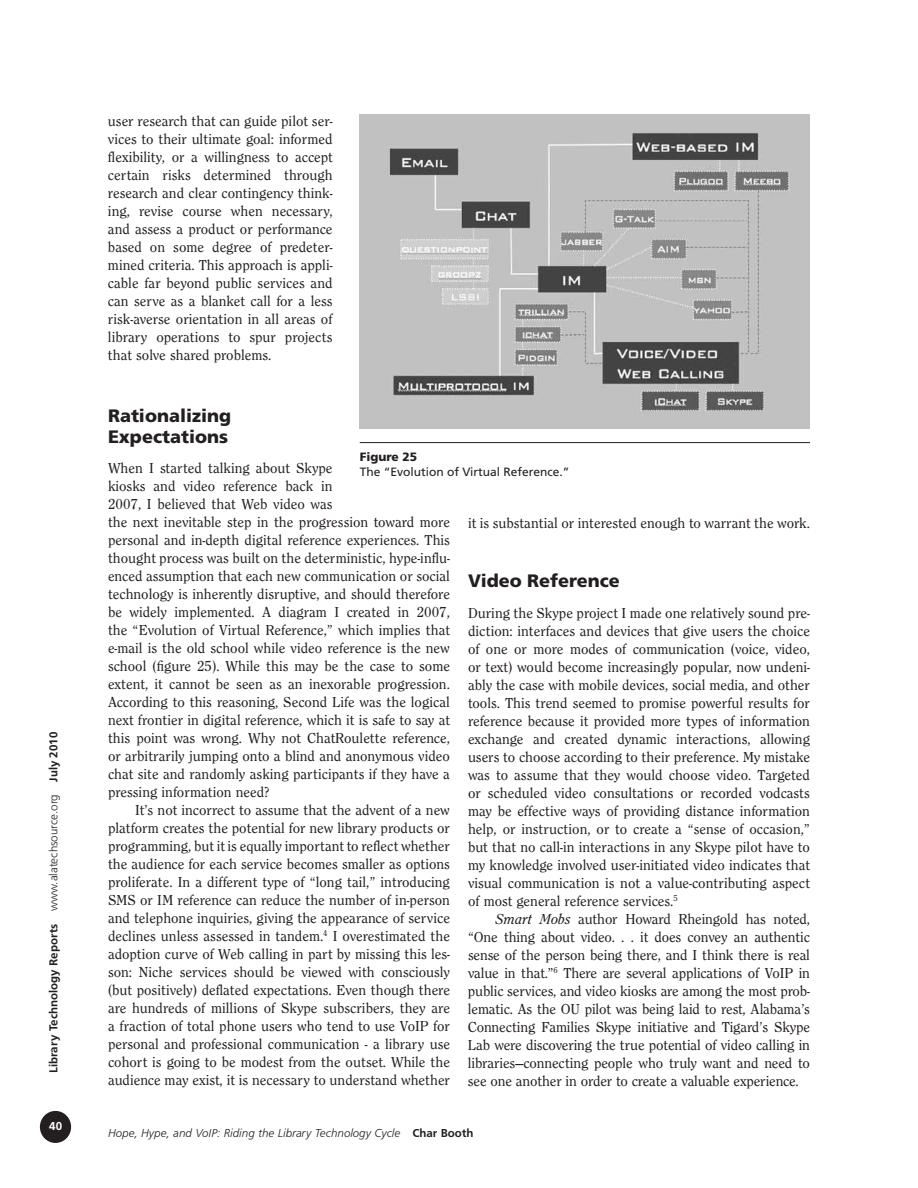
<style>
.page{position:relative;width:918px;height:1188px;background:#fff}
.page>*{position:absolute;margin:0;border:0;box-sizing:border-box;transform-origin:0 0}
.t1{font:900 18px/21px "Frutiger";color:#231f20}
.t2{font:15px/18px "Clearface Regular DTC";color:#231f20;text-align:justify}
.t3{font:12px "Frugal Sans Light Italic DTC";color:#231f20}
.t4{font:12px "Frugal Sans Bold DTC";color:#231f20}
.t5{font:12px "Frutiger";color:#231f20}
.t6{font:900 12px "Frutiger";color:#231f20}
.t7{font:12px "Frugal Sans Bold DTC";color:#fff}
.s1{font-family:"Frugal Sans Light DTC"}
.s2{font-family:"Clearface Regular Italic DTC"}
.s3{font-family:"Frugal Sans Bold DTC"}
</style>
<div class="page">
<div style="left:41px;top:1112px;width:29px;height:30px;background:#231f20;border-radius:50%"></div>
<div style="left:40px;top:1111px;width:31px;height:32px;border:2px solid #231f20;border-radius:50%"></div>
<img style="left:360px;top:114px;width:450px;height:315px">
<hr style="left:360px;top:442px;width:450px;height:1px;background:#231f20">
<p class="t4" style="left:47px;top:1073px;width:342px;rotate:-90deg">Library Technology Reports <span class="s1">www.alatechsource.org</span> July 2010</p>
<p class="t7" style="left:49px;top:1119px;width:14px">40</p>
<p class="t2" style="left:108px;top:112px;width:226px">user research that can guide pilot ser&shy;vices to their ultimate goal: informed flexibility, or a willingness to accept certain risks determined through research and clear contingency think&shy;ing, revise course when necessary, and assess a product or performance based on some degree of predeter&shy;mined criteria. This approach is appli&shy;cable far beyond public services and can serve as a blanket call for a less risk-averse orientation in all areas of library operations to spur projects that solve shared problems.</p>
<p class="t1" style="left:108px;top:405px;width:125px">Rationalizing<br>Expectations</p>
<p class="t2" style="left:108px;top:459px;width:344px;text-align:left">When I started talking about Skype<br>kiosks and video reference back in<br>2007, I believed that Web video was<br>the next inevitable step in the progression toward more personal and in-depth digital reference experiences. This thought process was built on the deterministic, hype-influ&shy;enced assumption that each new communication or social technology is inherently disruptive, and should therefore be widely implemented. A diagram I created in 2007, the “Evolution of Virtual Reference,” which implies that e-mail is the old school while video reference is the new school (figure 25). While this may be the case to some extent, it cannot be seen as an inexorable progression.<br>According to this reasoning, Second Life was the logical next frontier in digital reference, which it is safe to say at this point was wrong. Why not ChatRoulette reference, or arbitrarily jumping onto a blind and anonymous video chat site and randomly asking participants if they have a pressing information need?</p>
<p class="t2" style="left:108px;top:801px;width:344px;text-indent:27px">It’s not incorrect to assume that the advent of a new platform creates the potential for new library products or programming, but it is equally important to reflect whether the audience for each service becomes smaller as options proliferate. In a different type of “long tail,” introducing SMS or IM reference can reduce the number of in-person and telephone inquiries, giving the appearance of service declines unless assessed in tandem.<sup>4</sup> I overestimated the adoption curve of Web calling in part by missing this les&shy;son: Niche services should be viewed with consciously (but positively) deflated expectations. Even though there are hundreds of millions of Skype subscribers, they are a fraction of total phone users who tend to use VoIP for personal and professional communication - a library use cohort is going to be modest from the outset. While the audience may exist, it is necessary to understand whether</p>
<p class="t6" style="left:360px;top:449px;width:59px">Figure 25</p>
<p class="t5" style="left:360px;top:465px;width:211px">The “Evolution of Virtual Reference.”</p>
<p class="t2" style="left:468px;top:514px;width:344px">it is substantial or interested enough to warrant the work.</p>
<p class="t1" style="left:468px;top:570px;width:153px">Video Reference</p>
<p class="t2" style="left:468px;top:604px;width:344px">During the Skype project I made one relatively sound pre&shy;diction: interfaces and devices that give users the choice of one or more modes of communication (voice, video, or text) would become increasingly popular, now undeni&shy;ably the case with mobile devices, social media, and other tools. This trend seemed to promise powerful results for reference because it provided more types of information exchange and created dynamic interactions, allowing users to choose according to their preference. My mistake was to assume that they would choose video. Targeted or scheduled video consultations or recorded vodcasts may be effective ways of providing distance information help, or instruction, or to create a “sense of occasion,” but that no call-in interactions in any Skype pilot have to my knowledge involved user-initiated video indicates that visual communication is not a value-contributing aspect of most general reference services.<sup>5</sup></p>
<p class="t2" style="left:468px;top:910px;width:344px;text-indent:27px"><span class="s2">Smart Mobs</span> author Howard Rheingold has noted, “One thing about video. . . it does convey an authentic sense of the person being there, and I think there is real value in that.”<sup>6</sup> There are several applications of VoIP in public services, and video kiosks are among the most prob&shy;lematic. As the OU pilot was being laid to rest, Alabama’s Connecting Families Skype initiative and Tigard’s Skype Lab were discovering the true potential of video calling in libraries—connecting people who truly want and need to see one another in order to create a valuable experience.</p>
<p class="t3" style="left:108px;top:1126px;width:367px">Hope, Hype, and VoIP: Riding the Library Technology Cycle <span class="s3">Char Booth</span></p>
</div>
